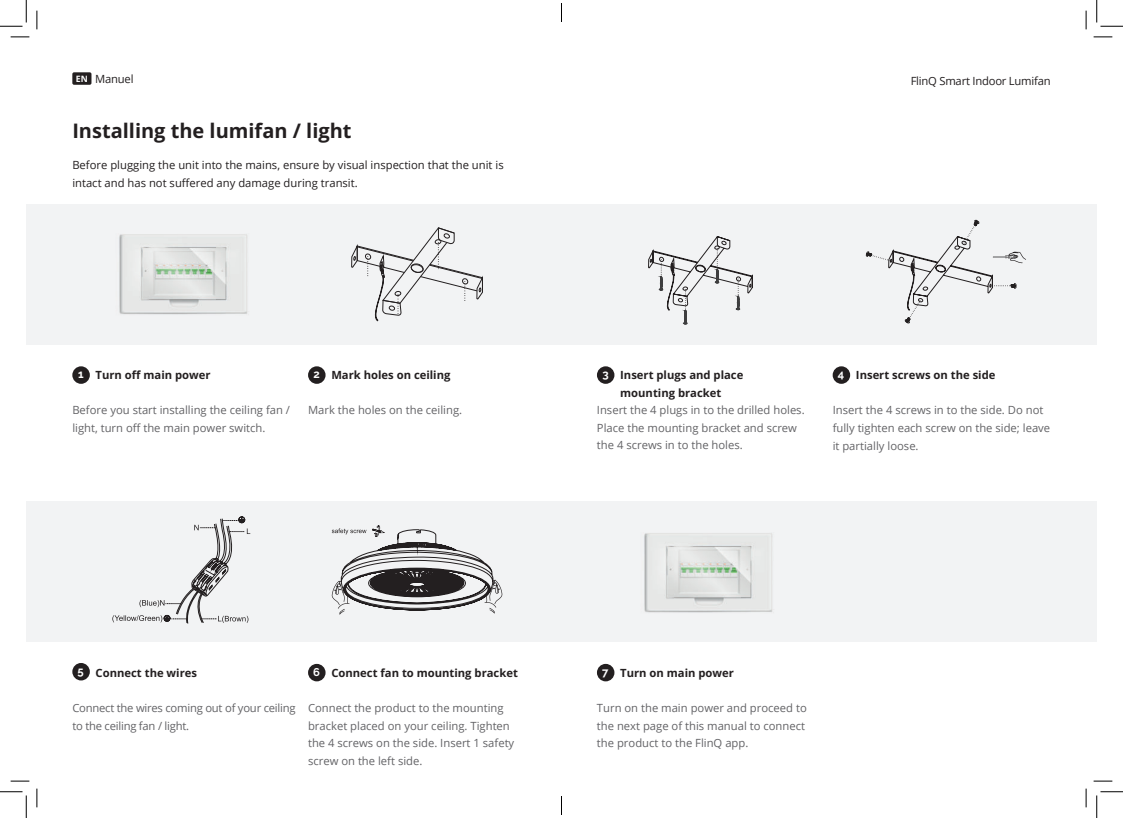
<style>
.page{position:relative;width:1123px;height:818px;background:#fff}
.page>*{position:absolute;margin:0;border:0;box-sizing:border-box;transform-origin:0 0}
.t1{font:700 20px "Open Sans";color:#231f20}
.t2{font:11.25px/17.5px "Open Sans";color:#636366}
.t3{font:700 11.25px/17.5px "Open Sans";color:#231f20}
.t4{font:11.25px/17.5px "Open Sans";color:#231f20}
.t5{font:11.25px/17.5px "Open Sans";letter-spacing:-.02em;color:#636366}
.t6{font:11.25px "Open Sans";letter-spacing:-.02em;color:#231f20}
.t7{font:700 11.25px "Raleway";color:#fff}
.s1{font-weight:700;font-size:8.75px;color:#fff}
</style>
<div class="page">
<div style="left:72px;top:72px;width:19px;height:13px;background:#231f20;border-radius:2px"></div>
<div style="left:26px;top:204px;width:1070px;height:140px;background:#f2f3f4"></div>
<div style="left:26px;top:502px;width:1070px;height:140px;background:#f2f3f4"></div>
<div style="left:72px;top:366px;width:18px;height:18px;background:#231f20;border-radius:50%"></div>
<div style="left:308px;top:664px;width:17px;height:17px;background:#231f20;border-radius:50%"></div>
<div style="left:308px;top:366px;width:17px;height:18px;background:#231f20;border-radius:50%"></div>
<div style="left:597px;top:664px;width:17px;height:17px;background:#231f20;border-radius:50%"></div>
<div style="left:597px;top:366px;width:17px;height:18px;background:#231f20;border-radius:50%"></div>
<div style="left:832px;top:366px;width:18px;height:18px;background:#231f20;border-radius:50%"></div>
<div style="left:72px;top:663px;width:18px;height:17px;background:#231f20;border-radius:50%"></div>
<img style="left:119px;top:234px;width:129px;height:81px">
<img style="left:644px;top:533px;width:129px;height:80px">
<svg style="left:351px;top:228px;width:131px;height:93px"></svg>
<svg style="left:648px;top:236px;width:104px;height:88px"></svg>
<svg style="left:866px;top:220px;width:160px;height:69px"></svg>
<svg style="left:902px;top:258px;width:92px;height:244px"></svg>
<svg style="left:112px;top:517px;width:138px;height:107px"></svg>
<svg style="left:332px;top:525px;width:170px;height:89px"></svg>
<svg style="left:11px;top:36px;width:18px;height:2px"></svg>
<svg style="left:1093px;top:36px;width:19px;height:2px"></svg>
<svg style="left:11px;top:780px;width:18px;height:2px"></svg>
<svg style="left:1093px;top:780px;width:19px;height:2px"></svg>
<svg style="left:36px;top:11px;width:2px;height:18px"></svg>
<svg style="left:36px;top:788px;width:2px;height:19px"></svg>
<svg style="left:1085px;top:11px;width:1px;height:18px"></svg>
<svg style="left:1085px;top:788px;width:1px;height:19px"></svg>
<svg style="left:0;top:0;width:27px;height:27px"></svg>
<svg style="left:0;top:791px;width:27px;height:27px"></svg>
<svg style="left:1096px;top:0;width:27px;height:27px"></svg>
<svg style="left:1096px;top:791px;width:27px;height:27px"></svg>
<svg style="left:561px;top:3px;width:1px;height:19px"></svg>
<svg style="left:561px;top:796px;width:1px;height:19px"></svg>
<p class="t4" style="left:76px;top:71px;width:59px"><span class="s1">EN</span> Manuel</p>
<p class="t6" style="left:910px;top:76px;width:141px">FlinQ Smart Indoor Lumifan</p>
<h1 class="t1" style="left:72px;top:117px;width:281px">Installing the lumifan / light</h1>
<p class="t4" style="left:72px;top:158px;width:433px">Before plugging the unit into the mains, ensure by visual inspection that the unit is intact and has not suffered any damage during transit.</p>
<p class="t7" style="left:78px;top:370px;width:7px">1</p>
<p class="t3" style="left:96px;top:366px;width:116px">Turn off main power</p>
<p class="t7" style="left:314px;top:370px;width:8px">2</p>
<p class="t3" style="left:331px;top:366px;width:121px">Mark holes on ceiling</p>
<p class="t3" style="left:620px;top:366px;width:125px">Insert plugs and place mounting bracket</p>
<p class="t3" style="left:856px;top:366px;width:141px">Insert screws on the side</p>
<p class="t7" style="left:602px;top:370px;width:8px">3</p>
<p class="t7" style="left:838px;top:370px;width:8px">4</p>
<p class="t2" style="left:72px;top:401px;width:219px">Before you start installing the ceiling fan / light, turn off the main power switch.</p>
<p class="t2" style="left:308px;top:403px;width:156px">Mark the holes on the ceiling.</p>
<p class="t2" style="left:597px;top:403px;width:209px">Insert the 4 plugs in to the drilled holes.<br>Place the mounting bracket and screw the 4 screws in to the holes.</p>
<p class="t2" style="left:832px;top:403px;width:219px">Insert the 4 screws in to the side. Do not fully tighten each screw on the side; leave it partially loose.</p>
<p class="t7" style="left:78px;top:667px;width:8px">5</p>
<p class="t3" style="left:96px;top:664px;width:103px">Connect the wires</p>
<p class="t7" style="left:313px;top:668px;width:8px">6</p>
<p class="t3" style="left:331px;top:664px;width:188px">Connect fan to mounting bracket</p>
<p class="t7" style="left:602px;top:668px;width:8px">7</p>
<p class="t3" style="left:620px;top:664px;width:115px">Turn on main power</p>
<p class="t5" style="left:72px;top:700px;width:225px">Connect the wires coming out of your ceiling to the ceiling fan / light.</p>
<p class="t2" style="left:308px;top:700px;width:208px">Connect the product to the mounting bracket placed on your ceiling. Tighten the 4 screws on the side. Insert 1 safety screw on the left side.</p>
<p class="t2" style="left:597px;top:700px;width:211px">Turn on the main power and proceed to the next page of this manual to connect the product to the FlinQ app.</p>
</div>
